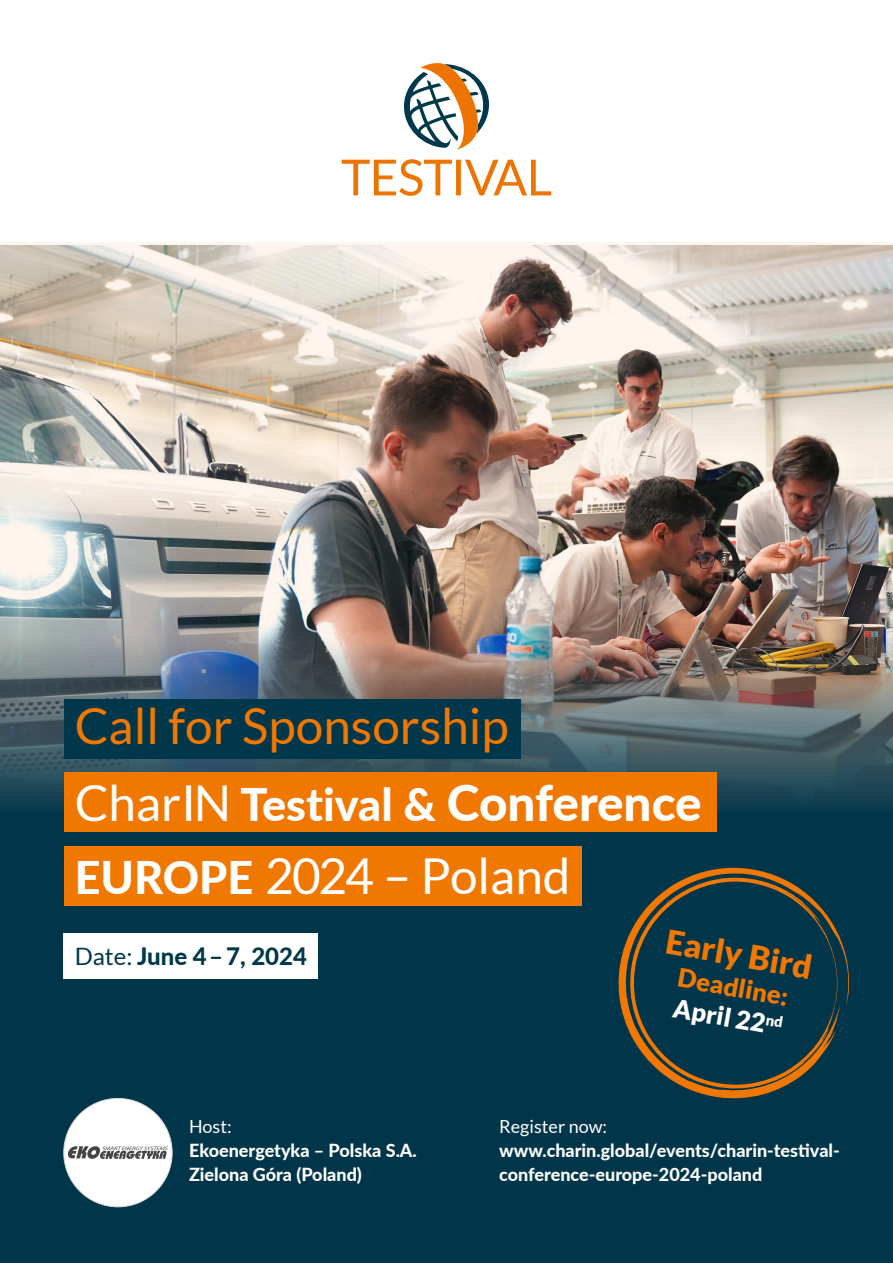
<style>
.page{position:relative;width:893px;height:1263px;background:#fff}
.page>*{position:absolute;margin:0;border:0;box-sizing:border-box;transform-origin:0 0}
.t1{font:49.5px/75px "Lato";color:#f07800}
.t2{font:900 33px "Lato";color:#f07800}
.t3{font:900 25.5px/30.6px "Lato";color:#f07800}
.t4{font:800 24px "Lato";color:#00394a}
.t5{font:800 18px/24px "Lato";color:#fff}
.t6{font:18px "Lato";color:#fff}
.s1{color:#fff}
.s2{font-weight:800;font-size:45px;color:#fff}
.s3{font-weight:800;color:#fff}
.s4{font-weight:400}
</style>
<div class="page">
<svg style="left:0;top:242px;width:893px;height:100px;background:#d8cec4"></svg>
<img style="left:0;top:342px;width:893px;height:222px">
<img style="left:0;top:564px;width:893px;height:699px">
<div style="left:64px;top:1098px;width:108px;height:109px;background:#fff;border-radius:50%"></div>
<svg style="left:68px;top:1146px;width:100px;height:13px"></svg>
<div style="left:64px;top:933px;width:254px;height:46px;background:#fff"></div>
<div style="left:64px;top:699px;width:456px;height:59px;background:#00374b"></div>
<div style="left:64px;top:846px;width:517px;height:60px;background:#f07800"></div>
<div style="left:64px;top:772px;width:652px;height:60px;background:#f07800"></div>
<svg style="left:404px;top:63px;width:85px;height:87px"></svg>
<svg style="left:342px;top:159px;width:209px;height:37px"></svg>
<svg style="left:618px;top:867px;width:233px;height:232px;background:#28403d"></svg>
<svg style="left:629px;top:878px;width:211px;height:212px;background:#173b42"></svg>
<h1 class="t1" style="left:75px;top:688px;width:629px">Call for Sponsorship<br><span class="s1">CharIN</span> <span class="s2">Testival &amp;</span> <span class="s3">Conference<br></span><span class="s2">EUROPE</span> <span class="s1">2024 – Poland</span></h1>
<h2 class="t2" style="left:669px;top:922px;width:149px;rotate:10deg">Early Bird</h2>
<h3 class="t4" style="left:75px;top:939px;width:234px"><span class="s4">Date:</span> June 4 – 7, 2024</h3>
<h3 class="t3" style="left:681px;top:962px;width:113px;rotate:10deg">Deadline:<br><span class="s1">April 22</span><sup>nd</sup></h3>
<p class="t6" style="left:189px;top:1117px;width:44px">Host:</p>
<p class="t5" style="left:189px;top:1138px;width:229px">Ekoenergetyka – Polska S.A.<br>Zielona Góra (Poland)</p>
<p class="t6" style="left:499px;top:1117px;width:109px">Register now:</p>
<p class="t5" style="left:499px;top:1138px;width:342px">www.charin.global/events/charin-testival&shy;conference-europe-2024-poland</p>
</div>
